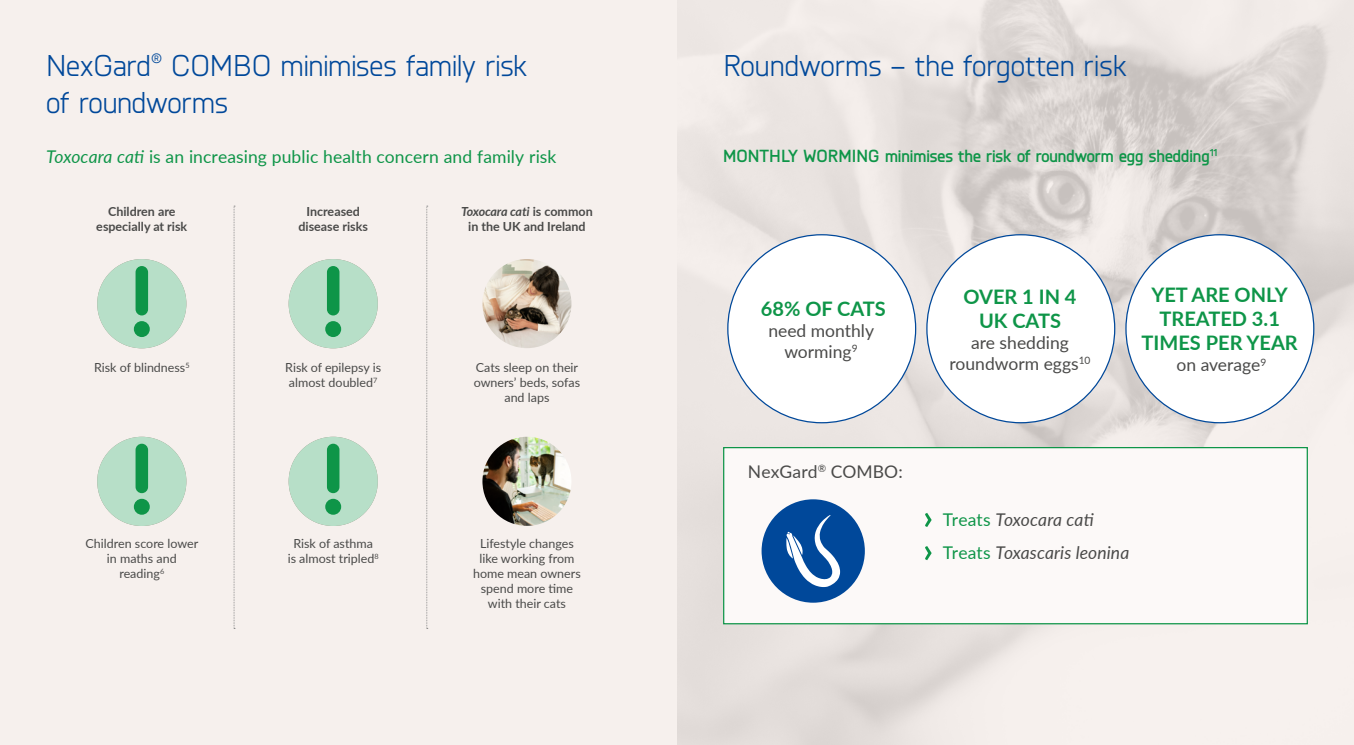
<style>
.page{position:relative;width:1354px;height:745px;background:#fff}
.page>*{position:absolute;margin:0;border:0;box-sizing:border-box;transform-origin:0 0}
.t1{font:30px/37.5px "Knul";letter-spacing:-.01em;color:#00489a}
.t2{font:700 20px/24px "Lato";color:#0e9548;text-align:center}
.t3{font:17.5px/21px "Lato";color:#4a4a49;text-align:center}
.t4{font:17.5px "Lato";letter-spacing:.005em;color:#0e9548}
.t5{font:700 17.5px "Knul";color:#0e9548}
.t6{font:italic 17.5px/33.1px "Lato";letter-spacing:.005em;color:#4a4a49}
.t7{font:12.5px/15px "Lato";color:#4a4a49;text-align:center}
.t8{font:700 12.5px/15px "Lato";color:#4a4a49;text-align:center}
.s1{font-style:italic}
.s2{font-style:normal;color:#0e9548}
</style>
<div class="page">
<div style="left:0;top:0;width:1354px;height:744px;background:#f6f0ed"></div>
<svg style="left:234px;top:206px;width:1px;height:422px"></svg>
<svg style="left:426px;top:206px;width:2px;height:422px"></svg>
<div style="left:97px;top:259px;width:89px;height:89px;background:#b7dfc8;border-radius:50%"></div>
<div style="left:137px;top:267px;width:10px;height:47px;background:#0e9548;border-radius:5px"></div>
<div style="left:136px;top:266px;width:12px;height:49px;border:2px solid #0e9548;border-radius:5px"></div>
<div style="left:135px;top:322px;width:14px;height:14px;background:#0e9548;border-radius:50%"></div>
<div style="left:134px;top:321px;width:16px;height:16px;border:2px solid #0e9548;border-radius:50%"></div>
<div style="left:97px;top:436px;width:89px;height:89px;background:#b7dfc8;border-radius:50%"></div>
<div style="left:137px;top:444px;width:10px;height:47px;background:#0e9548;border-radius:5px"></div>
<div style="left:136px;top:443px;width:12px;height:50px;border:2px solid #0e9548;border-radius:5px"></div>
<div style="left:135px;top:499px;width:14px;height:14px;background:#0e9548;border-radius:50%"></div>
<div style="left:134px;top:498px;width:16px;height:16px;border:2px solid #0e9548;border-radius:50%"></div>
<div style="left:289px;top:259px;width:89px;height:89px;background:#b7dfc8;border-radius:50%"></div>
<div style="left:328px;top:267px;width:10px;height:47px;background:#0e9548;border-radius:5px"></div>
<div style="left:327px;top:266px;width:12px;height:49px;border:2px solid #0e9548;border-radius:5px"></div>
<div style="left:326px;top:322px;width:14px;height:14px;background:#0e9548;border-radius:50%"></div>
<div style="left:325px;top:321px;width:16px;height:16px;border:2px solid #0e9548;border-radius:50%"></div>
<div style="left:289px;top:436px;width:89px;height:89px;background:#b7dfc8;border-radius:50%"></div>
<div style="left:328px;top:444px;width:10px;height:47px;background:#0e9548;border-radius:5px"></div>
<div style="left:327px;top:443px;width:12px;height:50px;border:2px solid #0e9548;border-radius:5px"></div>
<div style="left:326px;top:499px;width:14px;height:14px;background:#0e9548;border-radius:50%"></div>
<div style="left:325px;top:498px;width:16px;height:16px;border:2px solid #0e9548;border-radius:50%"></div>
<img style="left:482px;top:436px;width:89px;height:89px;border-radius:44px">
<img style="left:482px;top:259px;width:89px;height:89px;border-radius:44px">
<img style="left:677px;top:0;width:677px;height:744px">
<div style="left:728px;top:234px;width:187px;height:188px;background:#fff;border-radius:50%"></div>
<div style="left:927px;top:234px;width:187px;height:188px;background:#fff;border-radius:50%"></div>
<div style="left:1126px;top:234px;width:187px;height:188px;background:#fff;border-radius:50%"></div>
<div style="left:723px;top:446px;width:584px;height:178px;background:#fcf9f8;border:1px solid #0e9548"></div>
<div style="left:761px;top:499px;width:104px;height:103px;background:#00489a;border-radius:50%"></div>
<svg style="left:925px;top:513px;width:6px;height:13px"></svg>
<svg style="left:925px;top:546px;width:6px;height:14px"></svg>
<svg style="left:786px;top:515px;width:54px;height:71px"></svg>
<h1 class="t1" style="left:46px;top:45px;width:483px">NexGard<sup>®</sup> COMBO minimises family risk of roundworms</h1>
<h3 class="t4" style="left:46px;top:144px;width:512px"><span class="s1">Toxocara cati</span> is an increasing public health concern and family risk</h3>
<p class="t8" style="left:96px;top:203px;width:92px">Children are especially at risk</p>
<p class="t8" style="left:298px;top:203px;width:71px">Increased disease risks</p>
<p class="t8" style="left:461px;top:203px;width:133px"><span class="s1">Toxocara cati</span> is common in the UK and Ireland</p>
<p class="t7" style="left:94px;top:359px;width:97px">Risk of blindness<sup>5</sup></p>
<p class="t7" style="left:285px;top:359px;width:97px;text-align:left">Risk of epilepsy is almost doubled<sup>7</sup></p>
<p class="t7" style="left:474px;top:359px;width:108px">Cats sleep on their owners’ beds, sofas and laps</p>
<p class="t7" style="left:86px;top:535px;width:114px">Children score lower in maths and reading<sup>6</sup></p>
<p class="t7" style="left:288px;top:535px;width:93px">Risk of asthma is almost tripled<sup>8</sup></p>
<p class="t7" style="left:473px;top:535px;width:109px">Lifestyle changes like working from home mean owners spend more time with their cats</p>
<h1 class="t1" style="left:723px;top:45px;width:405px">Roundworms – the forgotten risk</h1>
<h3 class="t5" style="left:723px;top:143px;width:495px">MONTHLY WORMING minimises the risk of roundworm egg shedding<sup>11</sup></h3>
<h2 class="t2" style="left:761px;top:295px;width:126px">68% OF CATS</h2>
<h3 class="t3" style="left:768px;top:319px;width:107px">need monthly worming<sup>9</sup></h3>
<h3 class="t3" style="left:748px;top:460px;width:156px">NexGard<sup>®</sup> COMBO:</h3>
<h2 class="t2" style="left:963px;top:283px;width:115px">OVER 1 IN 4<br>UK CATS</h2>
<h3 class="t3" style="left:949px;top:331px;width:142px">are shedding roundworm eggs<sup>10</sup></h3>
<h2 class="t2" style="left:1141px;top:282px;width:158px">YET ARE ONLY<br>TREATED 3.1<br>TIMES PER YEAR</h2>
<h3 class="t3" style="left:1176px;top:353px;width:91px">on average<sup>9</sup></h3>
<h3 class="t6" style="left:943px;top:502px;width:188px"><span class="s2">Treats</span> Toxocara cati<br><span class="s2">Treats</span> Toxascaris leonina</h3>
</div>
